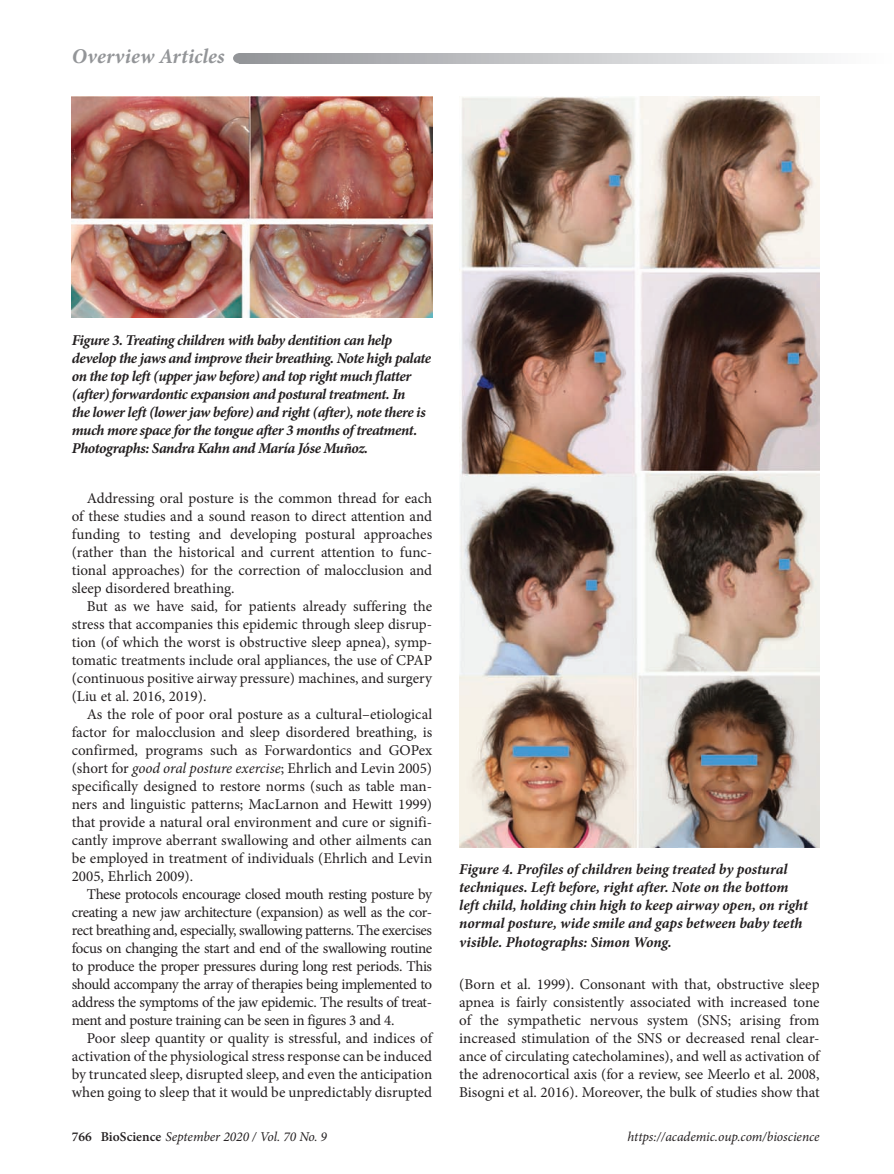
<style>
.page{position:relative;width:894px;height:1174px;background:#fff}
.page>*{position:absolute;margin:0;border:0;box-sizing:border-box;transform-origin:0 0}
.t1{font:italic 700 21px "Minion Pro";letter-spacing:.005em;color:#939598}
.Para{font:15px/18px "Minion Pro";letter-spacing:-.005em;color:#231f20;text-align:justify}
.FigCaption{font:italic 700 15px/18px "Minion Pro";letter-spacing:-.02em;color:#231f20}
.t2{font:italic 13.5px "Minion Pro";letter-spacing:-.005em;color:#231f20}
.s1{font-style:italic}
.s2{font-weight:600;font-style:normal}
</style>
<div class="page">
<svg style="left:243px;top:53px;width:580px;height:11px;background:#c5c6c9"></svg>
<div style="left:233px;top:53px;width:14px;height:11px;background:#939598;border-radius:50%"></div>
<img style="left:72px;top:96px;width:360px;height:221px">
<img style="left:459px;top:96px;width:360px;height:751px">
<h1 class="t1" style="left:72px;top:41px;width:154px">Overview Articles</h1>
<p class="FigCaption" style="left:72px;top:330px;width:360px">Figure 3. Treating children with baby dentition can help develop the jaws and improve their breathing. Note high palate on the top left (upper jaw before) and top right much flatter (after) forwardontic expansion and postural treatment. In<br>the lower left (lower jaw before) and right (after), note there is much more space for the tongue after 3 months of treatment.<br>Photographs: Sandra Kahn and María Jóse Muñoz.</p>
<p class="Para" style="left:72px;top:489px;width:362px;text-indent:15px">Addressing oral posture is the common thread for each of these studies and a sound reason to direct attention and funding to testing and developing postural approaches (rather than the historical and current attention to func&shy;tional approaches) for the correction of malocclusion and sleep disordered breathing.</p>
<p class="Para" style="left:72px;top:597px;width:362px;text-indent:15px">But as we have said, for patients already suffering the stress that accompanies this epidemic through sleep disrup&shy;tion (of which the worst is obstructive sleep apnea), symp&shy;tomatic treatments include oral appliances, the use of CPAP (continuous positive airway pressure) machines, and surgery (Liu et al. 2016, 2019).</p>
<p class="Para" style="left:72px;top:705px;width:362px;text-indent:15px">As the role of poor oral posture as a cultural–etiological factor for malocclusion and sleep disordered breathing, is confirmed, programs such as Forwardontics and GOPex (short for <span class="s1">good oral posture exercise</span>; Ehrlich and Levin 2005) specifically designed to restore norms (such as table man&shy;ners and linguistic patterns; MacLarnon and Hewitt 1999) that provide a natural oral environment and cure or signifi&shy;cantly improve aberrant swallowing and other ailments can be employed in treatment of individuals (Ehrlich and Levin 2005, Ehrlich 2009).</p>
<p class="Para" style="left:72px;top:885px;width:362px;text-indent:15px">These protocols encourage closed mouth resting posture by creating a new jaw architecture (expansion) as well as the cor&shy;rect breathing and, especially, swallowing patterns. The exercises focus on changing the start and end of the swallowing routine to produce the proper pressures during long rest periods. This should accompany the array of therapies being implemented to address the symptoms of the jaw epidemic. The results of treat&shy;ment and posture training can be seen in figures 3 and 4.</p>
<p class="Para" style="left:72px;top:1029px;width:362px;text-indent:15px">Poor sleep quantity or quality is stressful, and indices of activation of the physiological stress response can be induced by truncated sleep, disrupted sleep, and even the anticipation when going to sleep that it would be unpredictably disrupted</p>
<p class="FigCaption" style="left:459px;top:860px;width:350px">Figure 4. Profiles of children being treated by postural techniques. Left before, right after. Note on the bottom left child, holding chin high to keep airway open, on right normal posture, wide smile and gaps between baby teeth visible. Photographs: Simon Wong.</p>
<p class="Para" style="left:459px;top:975px;width:362px">(Born et al. 1999). Consonant with that, obstructive sleep apnea is fairly consistently associated with increased tone of the sympathetic nervous system (SNS; arising from increased stimulation of the SNS or decreased renal clear&shy;ance of circulating catecholamines), and well as activation of the adrenocortical axis (for a review, see Meerlo et al. 2008, Bisogni et al. 2016). Moreover, the bulk of studies show that</p>
<p class="t2" style="left:72px;top:1127px;width:257px"><span class="s2">766 BioScience</span> September 2020 / Vol. 70 No. 9</p>
<p class="t2" style="left:627px;top:1127px;width:193px">https://academic.oup.com/bioscience</p>
</div>
